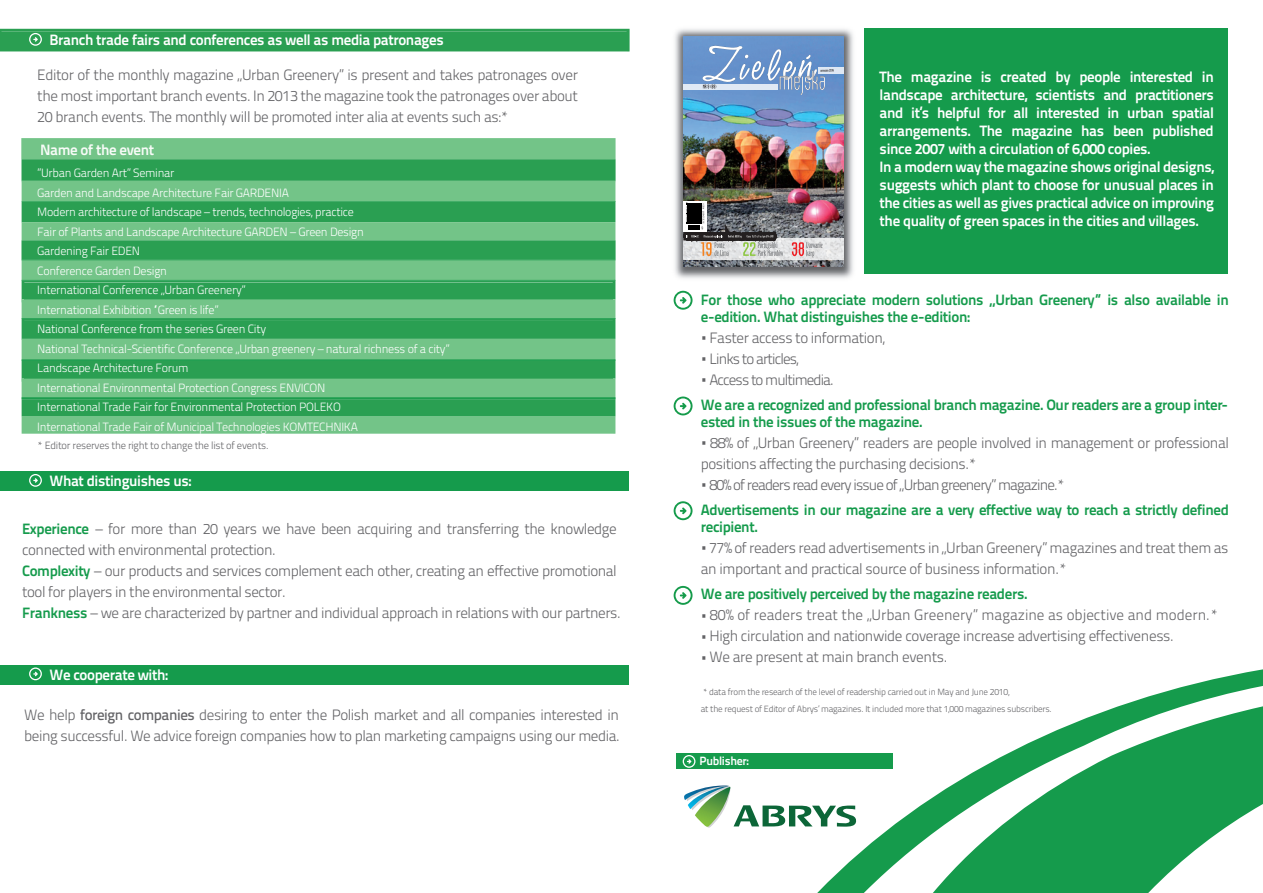
<style>
.page{position:relative;width:1263px;height:893px;background:#fff}
.page>*{position:absolute;margin:0;border:0;box-sizing:border-box;transform-origin:0 0}
.t1{font:15px/21px "Titillium Text 22 L 250 wt";letter-spacing:-.03em;color:#636366}
.t2{font:15px/18px "Titillium Text 22 L 800 wt";letter-spacing:-.025em;color:#fff}
.t3{font:15px/16.5px "Titillium Text 22 L 800 wt";letter-spacing:-.025em;color:#159b4c}
.t4{font:15px "Titillium Text 22 L 250 wt";letter-spacing:-.06em;color:#636366}
.t5{font:15px "Titillium Text 22 L 250 wt";color:#636366}
.t6{font:15px "Titillium Text 22 L 800 wt";letter-spacing:-.025em;color:#f7fbf7}
.t7{font:12px/19.5px "Titillium Text 22 L 250 wt";letter-spacing:-.025em;color:#fff}
.t8{font:12px "Titillium Text 22 L 800 wt";letter-spacing:-.025em;color:#fff}
.t9{font:10.5px "Titillium Text 22 L 250 wt";letter-spacing:-.025em;color:#636366}
.t10{font:9px/16.5px "Titillium Text 22 L 250 wt";letter-spacing:-.025em;color:#636366}
.s1{font-family:"Titillium Text 22 L 800 wt";color:#159b4c}
.s2{font-family:"Titillium Text 22 L 600 wt"}
.s3{font-size:12px}
</style>
<div class="page">
<svg style="left:817px;top:669px;width:446px;height:224px"></svg>
<svg style="left:933px;top:706px;width:330px;height:187px;fill:#159b4c"></svg>
<svg style="left:21px;top:138px;width:595px;height:296px;background:#51b26f"></svg>
<div style="left:41px;top:144px;width:113px;height:11px;background:#73c488"></div>
<div style="left:0;top:29px;width:630px;height:22px;background:#2a9f52"></div>
<div style="left:864px;top:29px;width:364px;height:245px;background:#159b4c"></div>
<svg style="left:674px;top:291px;width:18px;height:19px"></svg>
<svg style="left:674px;top:396px;width:18px;height:19px"></svg>
<svg style="left:674px;top:501px;width:18px;height:19px"></svg>
<svg style="left:674px;top:586px;width:18px;height:19px"></svg>
<div style="left:0;top:471px;width:628px;height:20px;background:#159b4c"></div>
<svg style="left:29px;top:474px;width:13px;height:13px"></svg>
<div style="left:0;top:665px;width:628px;height:19px;background:#159b4c"></div>
<svg style="left:29px;top:667px;width:13px;height:13px"></svg>
<svg style="left:684px;top:785px;width:173px;height:43px"></svg>
<img style="left:675px;top:29px;width:178px;height:250px">
<div style="left:676px;top:753px;width:216px;height:16px;background:#159b4c"></div>
<svg style="left:683px;top:755px;width:12px;height:13px"></svg>
<img style="left:683px;top:36px;width:160px;height:230px">
<div style="left:683px;top:201px;width:23px;height:31px;background:#fff"></div>
<svg style="left:783px;top:238px;width:60px;height:22px"></svg>
<div style="left:819px;top:67px;width:24px;height:7px;background:#dde7f3"></div>
<div style="left:683px;top:84px;width:94px;height:5px;background:#e0e9f5"></div>
<svg style="left:702px;top:45px;width:132px;height:50px;background:#83a4d1"></svg>
<svg style="left:792px;top:242px;width:30px;height:15px"></svg>
<svg style="left:683px;top:202px;width:100px;height:59px;background:#808181"></svg>
<p class="t2" style="left:49px;top:30px;width:396px">Branch trade fairs and conferences as well as media patronages</p>
<p class="t1" style="left:37px;top:64px;width:542px;text-align:justify">Editor of the monthly magazine „Urban Greenery” is present and takes patronages over the most important branch events. In 2013 the magazine took the patronages over about 20 branch events. The monthly will be promoted inter alia at events such as:*</p>
<p class="t6" style="left:40px;top:138px;width:116px">Name of the event</p>
<p class="t7" style="left:37px;top:162px;width:414px">”Urban Garden Art” Seminar<br>Garden and Landscape Architecture Fair GARDENIA<br>Modern architecture of landscape – trends, technologies, practice<br>Fair of Plants and Landscape Architecture GARDEN – Green Design<br>Gardening Fair EDEN<br>Conference Garden Design<br>International Conference „Urban Greenery”<br>International Exhibition “Green is life”<br>National Conference from the series Green City<br>National Technical-Scientific Conference „Urban greenery – natural richness of a city” Landscape Architecture Forum<br>International Environmental Protection Congress ENVICON<br>International Trade Fair for Environmental Protection POLEKO<br>International Trade Fair of Municipal Technologies KOMTECHNIKA</p>
<p class="t9" style="left:37px;top:437px;width:233px">* Editor reserves the right to change the list of events.</p>
<p class="t2" style="left:49px;top:471px;width:144px">What distinguishes us:</p>
<p class="t1" style="left:22px;top:518px;width:600px"><span class="s1">Experience</span> – for more than 20 years we have been acquiring and transferring the knowledge connected with environmental protection.<br><span class="s1">Complexity</span> – our products and services complement each other, creating an effective promotional tool for players in the environmental sector.<br><span class="s1">Frankness</span> – we are characterized by partner and individual approach in relations with our partners.</p>
<p class="t2" style="left:49px;top:664px;width:120px">We cooperate with:</p>
<p class="t1" style="left:24px;top:703px;width:597px">We help <span class="s2">foreign companies</span> desiring to enter the Polish market and all companies interested in being successful. We advice foreign companies how to plan marketing campaigns using our media.</p>
<p class="t2" style="left:879px;top:67px;width:336px">The magazine is created by people interested in landscape architecture, scientists and practitioners and it’s helpful for all interested in urban spatial arrangements. The magazine has been published since 2007 with a circulation of 6,000 copies.<br>In a modern way the magazine shows original designs, suggests which plant to choose for unusual places in the cities as well as gives practical advice on improving the quality of green spaces in the cities and villages.</p>
<p class="t3" style="left:701px;top:291px;width:529px">For those who appreciate modern solutions „Urban Greenery” is also available in e-edition. What distinguishes the e-edition:</p>
<p class="t1" style="left:701px;top:326px;width:186px"><span class="s3">•</span> Faster access to information,</p>
<p class="t4" style="left:701px;top:347px;width:99px"><span class="s3">•</span> Links to articles,</p>
<p class="t4" style="left:701px;top:368px;width:135px"><span class="s3">•</span> Access to multimedia.</p>
<p class="t3" style="left:701px;top:396px;width:529px">We are a recognized and professional branch magazine. Our readers are a group inter&shy;ested in the issues of the magazine.</p>
<p class="t1" style="left:701px;top:431px;width:530px"><span class="s3">•</span> 88% of „Urban Greenery” readers are people involved in management or professional positions affecting the purchasing decisions.*</p>
<p class="t4" style="left:701px;top:473px;width:366px"><span class="s3">•</span> 80% of readers read every issue of „Urban greenery” magazine.*</p>
<p class="t3" style="left:701px;top:501px;width:530px">Advertisements in our magazine are a very effective way to reach a strictly defined recipient.</p>
<p class="t1" style="left:701px;top:536px;width:529px"><span class="s3">•</span> 77% of readers read advertisements in „Urban Greenery” magazines and treat them as an important and practical source of business information.*</p>
<p class="t3" style="left:701px;top:585px;width:328px">We are positively perceived by the magazine readers.</p>
<p class="t5" style="left:701px;top:604px;width:519px"><span class="s3">•</span> 80% of readers treat the „Urban Greenery” magazine as objective and modern.*</p>
<p class="t1" style="left:701px;top:624px;width:475px"><span class="s3">•</span> High circulation and nationwide coverage increase advertising effectiveness.</p>
<p class="t1" style="left:701px;top:645px;width:248px"><span class="s3">•</span> We are present at main branch events.</p>
<p class="t10" style="left:701px;top:683px;width:353px">* data from the research of the level of readership carried out in May and June 2010,<br>at the request of Editor of Abrys’ magazines. It included more that 1,000 magazines subscribers.</p>
<p class="t8" style="left:700px;top:752px;width:51px">Publisher:</p>
</div>
